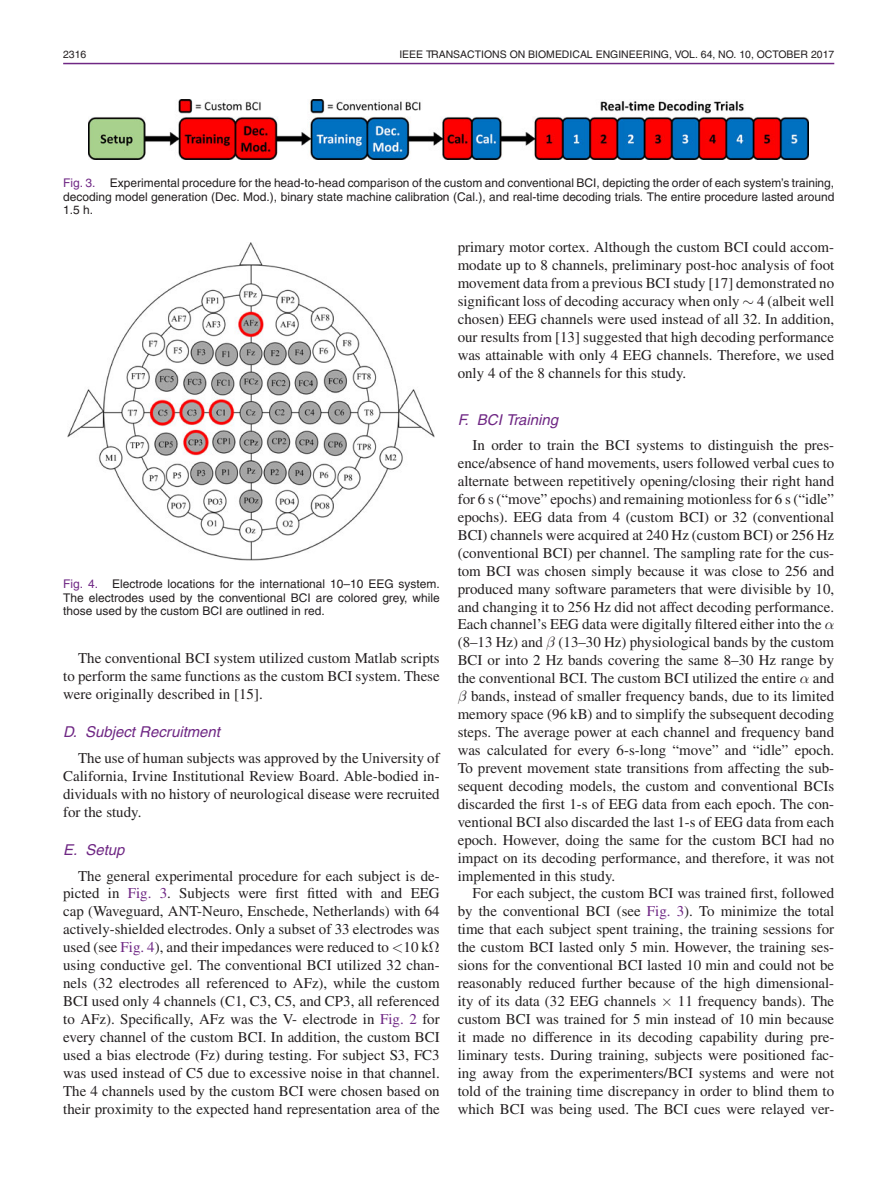
<style>
.page{position:relative;width:891px;height:1188px;background:#fff}
.page>*{position:absolute;margin:0;border:0;box-sizing:border-box;transform-origin:0 0}
.t1{font:15px/18px "Times";color:#231f20;text-align:justify}
.t2{font:italic 15px "Helvetica";color:#6f2784}
.t3{font:12px/13.5px "Helvetica";color:#231f20;text-align:justify}
.t4{font:10.5px "Helvetica";color:#231f20}
.s1{color:#6f2784}
.s2{font-family:"CMMI10"}
.s3{font-family:"CMR10"}
.s4{font-family:"CMSY10"}
</style>
<div class="page">
<hr style="left:63px;top:63px;width:771px;height:1px;background:#6f2784">
<img style="left:89px;top:99px;width:720px;height:61px">
<img style="left:68px;top:242px;width:367px;height:318px">
<p class="t4" style="left:63px;top:51px;width:25px">2316</p>
<p class="t4" style="left:399px;top:51px;width:436px">IEEE TRANSACTIONS ON BIOMEDICAL ENGINEERING, VOL. 64, NO. 10, OCTOBER 2017</p>
<p class="t3" style="left:63px;top:178px;width:773px"><span class="s1">Fig. 3.</span> Experimental procedure for the head-to-head comparison of the custom and conventional BCI, depicting the order of each system’s training, decoding model generation (Dec. Mod.), binary state machine calibration (Cal.), and real-time decoding trials. The entire procedure lasted around 1.5 h.</p>
<p class="t3" style="left:63px;top:578px;width:378px"><span class="s1">Fig. 4.</span> Electrode locations for the international 10–10 EEG system.<br>The electrodes used by the conventional BCI are colored grey, while those used by the custom BCI are outlined in red.</p>
<p class="t1" style="left:63px;top:650px;width:378px;text-indent:15px">The conventional BCI system utilized custom Matlab scripts to perform the same functions as the custom BCI system. These were originally described in [15].</p>
<p class="t2" style="left:63px;top:727px;width:158px">D. Subject Recruitment</p>
<p class="t1" style="left:63px;top:750px;width:378px;text-indent:15px">The use of human subjects was approved by the University of California, Irvine Institutional Review Board. Able-bodied in&shy;dividuals with no history of neurological disease were recruited for the study.</p>
<p class="t2" style="left:63px;top:844px;width:63px">E. Setup</p>
<p class="t1" style="left:63px;top:868px;width:378px;text-indent:15px">The general experimental procedure for each subject is de&shy;picted in <span class="s1">Fig. 3</span>. Subjects were first fitted with and EEG cap (Waveguard, ANT-Neuro, Enschede, Netherlands) with 64 actively-shielded electrodes. Only a subset of 33 electrodes was used (see <span class="s1">Fig. 4</span>), and their impedances were reduced to <span class="s2">&lt;</span>10 k<span class="s3">Ω </span>using conductive gel. The conventional BCI utilized 32 chan&shy;nels (32 electrodes all referenced to AFz), while the custom BCI used only 4 channels (C1, C3, C5, and CP3, all referenced to AFz). Specifically, AFz was the V- electrode in <span class="s1">Fig. 2</span> for every channel of the custom BCI. In addition, the custom BCI used a bias electrode (Fz) during testing. For subject S3, FC3 was used instead of C5 due to excessive noise in that channel.<br>The 4 channels used by the custom BCI were chosen based on their proximity to the expected hand representation area of the</p>
<p class="t1" style="left:458px;top:239px;width:378px">primary motor cortex. Although the custom BCI could accom&shy;modate up to 8 channels, preliminary post-hoc analysis of foot movement data from a previous BCI study [17] demonstrated no significant loss of decoding accuracy when only <span class="s4">∼</span> 4 (albeit well chosen) EEG channels were used instead of all 32. In addition, our results from [13] suggested that high decoding performance was attainable with only 4 EEG channels. Therefore, we used only 4 of the 8 channels for this study.</p>
<p class="t2" style="left:458px;top:414px;width:102px">F. BCI Training</p>
<p class="t1" style="left:458px;top:438px;width:378px;text-indent:15px">In order to train the BCI systems to distinguish the pres&shy;ence/absence of hand movements, users followed verbal cues to alternate between repetitively opening/closing their right hand for 6 s (“move” epochs) and remaining motionless for 6 s (“idle” epochs). EEG data from 4 (custom BCI) or 32 (conventional BCI) channels were acquired at 240 Hz (custom BCI) or 256 Hz (conventional BCI) per channel. The sampling rate for the cus&shy;tom BCI was chosen simply because it was close to 256 and produced many software parameters that were divisible by 10, and changing it to 256 Hz did not affect decoding performance.<br>Each channel’s EEG data were digitally filtered either into the <span class="s2">α </span>(8–13 Hz) and <span class="s2">β</span> (13–30 Hz) physiological bands by the custom BCI or into 2 Hz bands covering the same 8–30 Hz range by the conventional BCI. The custom BCI utilized the entire <span class="s2">α</span> and <span class="s2">β</span> bands, instead of smaller frequency bands, due to its limited memory space (96 kB) and to simplify the subsequent decoding steps. The average power at each channel and frequency band was calculated for every 6-s-long “move” and “idle” epoch.<br>To prevent movement state transitions from affecting the sub&shy;sequent decoding models, the custom and conventional BCIs discarded the first 1-s of EEG data from each epoch. The con&shy;ventional BCI also discarded the last 1-s of EEG data from each epoch. However, doing the same for the custom BCI had no impact on its decoding performance, and therefore, it was not implemented in this study.</p>
<p class="t1" style="left:458px;top:886px;width:378px;text-indent:15px">For each subject, the custom BCI was trained first, followed by the conventional BCI (see <span class="s1">Fig. 3</span>). To minimize the total time that each subject spent training, the training sessions for the custom BCI lasted only 5 min. However, the training ses&shy;sions for the conventional BCI lasted 10 min and could not be reasonably reduced further because of the high dimensional&shy;ity of its data (32 EEG channels <span class="s4">×</span> 11 frequency bands). The custom BCI was trained for 5 min instead of 10 min because it made no difference in its decoding capability during pre&shy;liminary tests. During training, subjects were positioned fac&shy;ing away from the experimenters/BCI systems and were not told of the training time discrepancy in order to blind them to which BCI was being used. The BCI cues were relayed ver-</p>
</div>
